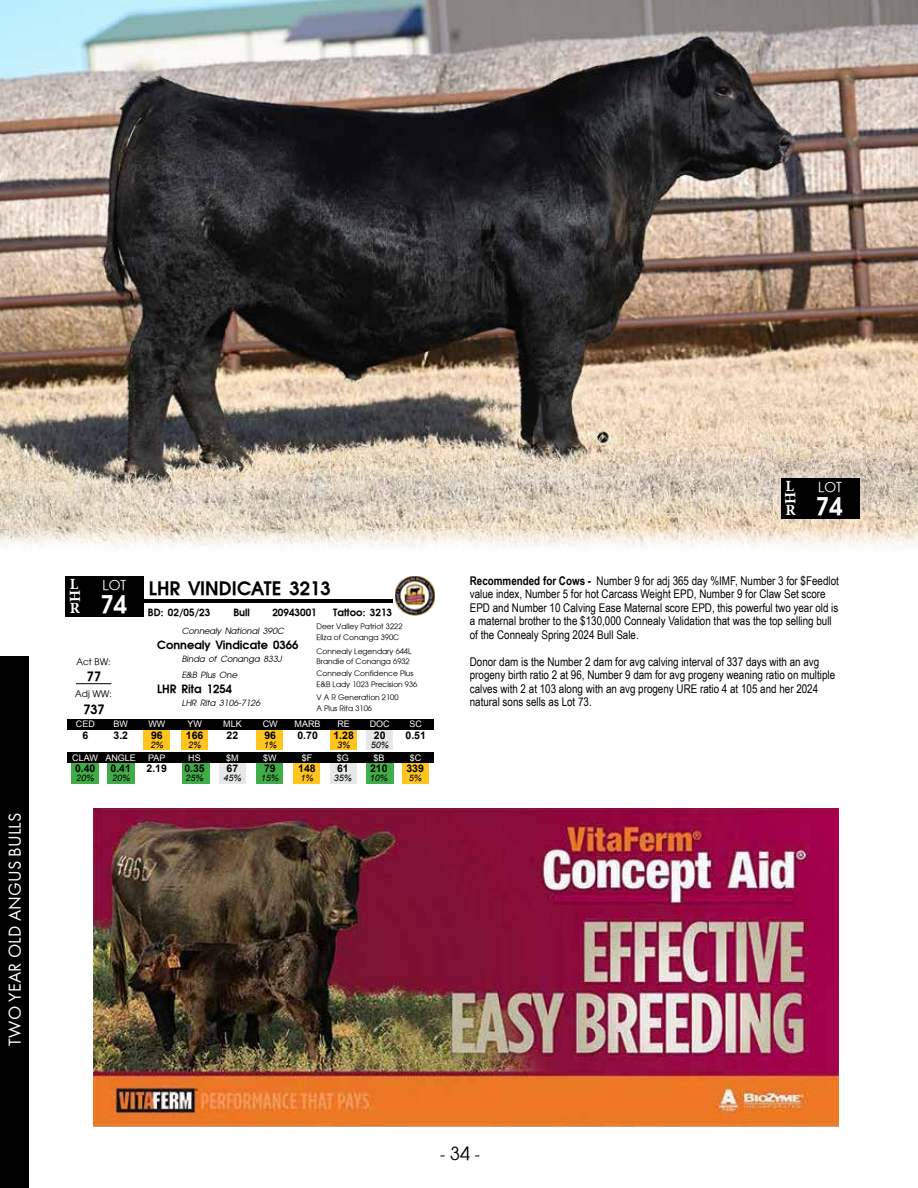
<style>
.page{position:relative;width:918px;height:1188px;background:#fff}
.page>*{position:absolute;margin:0;border:0;box-sizing:border-box;transform-origin:0 0}
.t1{font:25.5px "Moderne Demi";color:#fff}
.t2{font:19.5px "Moderne Demi";color:#000}
.t3{font:18px "Futura PT";letter-spacing:.01em;color:#fff}
.t4{font:18px "Minion Pro";color:#000}
.t5{font:700 15.6px/23.9px "Minion Pro";color:#fff}
.t6{font:13.5px "Moderne";color:#fff}
.t7{font:13.5px "Moderne Demi";color:#000}
.t8{font:12px/13.5px "Arial Narrow";color:#000}
.t9{font:12px "Moderne Demi";color:#000}
.t10{font:700 10.5px "Arial";color:#000}
.t11{font:10.5px "Moderne Demi";color:#000}
.t12{font:italic 9px "Moderne";color:#000}
.t13{font:9px "Arial";color:#fff}
.t14{font:italic 9px "Arial";color:#000}
.t15{font:9px "Moderne";color:#000}
.t16{font:7.5px "Moderne";color:#000}
.s1{font-weight:700}
.s2{font-family:"Moderne"}
</style>
<div class="page">
<img style="left:0;top:0;width:918px;height:548px">
<div style="left:256px;top:729px;width:27px;height:21px;background:#ffc41e"></div>
<div style="left:182px;top:763px;width:27px;height:21px;background:#41ad49"></div>
<div style="left:107px;top:763px;width:27px;height:21px;background:#41ad49"></div>
<div style="left:72px;top:763px;width:27px;height:21px;background:#41ad49"></div>
<div style="left:293px;top:763px;width:27px;height:21px;background:#ffc41e"></div>
<div style="left:330px;top:763px;width:27px;height:21px;background:#e6e7e8"></div>
<div style="left:366px;top:763px;width:27px;height:21px;background:#41ad49"></div>
<div style="left:402px;top:763px;width:27px;height:21px;background:#ffc41e"></div>
<div style="left:219px;top:763px;width:27px;height:21px;background:#e6e7e8"></div>
<div style="left:143px;top:729px;width:27px;height:21px;background:#ffc41e"></div>
<div style="left:330px;top:729px;width:27px;height:21px;background:#ffc41e"></div>
<div style="left:181px;top:729px;width:27px;height:21px;background:#ffc41e"></div>
<div style="left:256px;top:763px;width:27px;height:21px;background:#41ad49"></div>
<div style="left:366px;top:729px;width:27px;height:21px;background:#e6e7e8"></div>
<hr style="left:144px;top:599px;width:248px;height:4px;background:#000">
<div style="left:65px;top:576px;width:79px;height:41px;background:#000"></div>
<div style="left:781px;top:478px;width:79px;height:41px;background:#000"></div>
<div style="left:67px;top:719px;width:367px;height:10px;background:#000"></div>
<div style="left:67px;top:752px;width:367px;height:11px;background:#000"></div>
<hr style="left:76px;top:683px;width:35px;height:1px;background:#000">
<img style="left:396px;top:576px;width:39px;height:39px">
<div style="left:0;top:657px;width:28px;height:531px;background:#000"></div>
<img style="left:94px;top:808px;width:744px;height:319px">
<h3 class="t3" style="left:4px;top:1046px;width:234px;rotate:-90deg">TWO YEAR OLD ANGUS BULLS</h3>
<h3 class="t5" style="left:70px;top:572px;width:12px">L<br>R</h3>
<p class="t6" style="left:103px;top:577px;width:25px">LOT</p>
<h1 class="t1" style="left:100px;top:589px;width:29px">74</h1>
<h2 class="t2" style="left:149px;top:576px;width:183px">LHR VINDICATE 3213</h2>
<p class="t11" style="left:148px;top:606px;width:64px">BD: 02/05/23</p>
<p class="t11" style="left:233px;top:606px;width:18px">Bull</p>
<p class="t11" style="left:272px;top:606px;width:46px">20943001</p>
<p class="t11" style="left:333px;top:606px;width:60px">Tattoo: 3213</p>
<p class="t16" style="left:316px;top:621px;width:88px">Deer Valley Patriot 3222</p>
<p class="t16" style="left:316px;top:646px;width:97px">Connealy Legendary 644L</p>
<p class="t16" style="left:316px;top:669px;width:98px">Connealy Confidence Plus</p>
<p class="t16" style="left:316px;top:693px;width:84px">V A R Generation 2100</p>
<p class="t12" style="left:182px;top:626px;width:104px">Connealy National 390C</p>
<p class="t12" style="left:182px;top:670px;width:57px">E&amp;B Plus One</p>
<p class="t16" style="left:316px;top:632px;width:84px">Ellza of Conanga 390C</p>
<p class="t16" style="left:316px;top:657px;width:95px">Brandie of Conanga 6932</p>
<p class="t16" style="left:316px;top:680px;width:102px">E&amp;B Lady 1023 Precision 936</p>
<p class="t16" style="left:316px;top:703px;width:57px">A Plus Rita 3106</p>
<p class="t9" style="left:157px;top:637px;width:143px">Connealy Vindicate 0366</p>
<p class="t12" style="left:182px;top:654px;width:102px">Binda of Conanga 833J</p>
<p class="t12" style="left:182px;top:698px;width:80px">LHR Rita 3106-7126</p>
<p class="t15" style="left:76px;top:656px;width:36px">Act BW:</p>
<p class="t15" style="left:75px;top:688px;width:38px">Adj WW:</p>
<p class="t7" style="left:87px;top:668px;width:16px">77</p>
<p class="t7" style="left:83px;top:701px;width:23px">737</p>
<p class="t13" style="left:76px;top:718px;width:20px">CED</p>
<p class="t13" style="left:114px;top:718px;width:16px">BW</p>
<p class="t13" style="left:148px;top:718px;width:18px">WW</p>
<p class="t13" style="left:187px;top:718px;width:16px">YW</p>
<p class="t13" style="left:223px;top:718px;width:20px">MLK</p>
<p class="t13" style="left:263px;top:718px;width:16px">CW</p>
<p class="t13" style="left:295px;top:718px;width:28px">MARB</p>
<p class="t13" style="left:337px;top:718px;width:14px">RE</p>
<p class="t13" style="left:370px;top:718px;width:21px">DOC</p>
<p class="t13" style="left:409px;top:718px;width:14px">SC</p>
<p class="t10" style="left:75px;top:762px;width:22px">0.40</p>
<p class="t10" style="left:110px;top:762px;width:22px">0.41</p>
<p class="t10" style="left:147px;top:762px;width:22px">2.19</p>
<p class="t10" style="left:184px;top:762px;width:22px">0.35</p>
<p class="t10" style="left:227px;top:762px;width:13px">67</p>
<p class="t10" style="left:264px;top:762px;width:13px">79</p>
<p class="t10" style="left:298px;top:762px;width:19px">148</p>
<p class="t10" style="left:337px;top:762px;width:13px">61</p>
<p class="t10" style="left:370px;top:762px;width:19px">210</p>
<p class="t10" style="left:406px;top:762px;width:19px">339</p>
<p class="t9" style="left:157px;top:682px;width:76px">LHR Rita 1254</p>
<p class="t10" style="left:82px;top:728px;width:7px">6</p>
<p class="t10" style="left:114px;top:728px;width:16px">3.2</p>
<p class="t10" style="left:151px;top:728px;width:13px">96</p>
<p class="t10" style="left:186px;top:728px;width:19px">166</p>
<p class="t10" style="left:227px;top:728px;width:13px">22</p>
<p class="t10" style="left:264px;top:728px;width:13px">96</p>
<p class="t10" style="left:297px;top:728px;width:22px">0.70</p>
<p class="t10" style="left:333px;top:728px;width:22px">1.28</p>
<p class="t10" style="left:374px;top:728px;width:13px">20</p>
<p class="t10" style="left:406px;top:728px;width:22px">0.51</p>
<p class="t14" style="left:150px;top:739px;width:15px">2%</p>
<p class="t14" style="left:188px;top:739px;width:15px">2%</p>
<p class="t14" style="left:264px;top:739px;width:15px">1%</p>
<p class="t14" style="left:337px;top:739px;width:15px">3%</p>
<p class="t14" style="left:371px;top:739px;width:20px">50%</p>
<p class="t14" style="left:76px;top:772px;width:20px">20%</p>
<p class="t14" style="left:112px;top:772px;width:20px">20%</p>
<p class="t14" style="left:186px;top:772px;width:20px">25%</p>
<p class="t14" style="left:223px;top:772px;width:20px">45%</p>
<p class="t14" style="left:261px;top:772px;width:20px">15%</p>
<p class="t14" style="left:301px;top:772px;width:15px">1%</p>
<p class="t14" style="left:334px;top:772px;width:20px">35%</p>
<p class="t14" style="left:370px;top:772px;width:20px">10%</p>
<p class="t14" style="left:409px;top:772px;width:15px">5%</p>
<p class="t13" style="left:72px;top:752px;width:65px">CLAW ANGLE</p>
<p class="t13" style="left:148px;top:752px;width:19px">PAP</p>
<p class="t13" style="left:188px;top:752px;width:14px">HS</p>
<p class="t13" style="left:226px;top:752px;width:14px">$M</p>
<p class="t13" style="left:263px;top:752px;width:15px">$W</p>
<p class="t13" style="left:302px;top:752px;width:12px">$F</p>
<p class="t13" style="left:337px;top:752px;width:14px">$G</p>
<p class="t13" style="left:373px;top:752px;width:13px">$B</p>
<p class="t13" style="left:410px;top:752px;width:13px">$C</p>
<h3 class="t5" style="left:785px;top:474px;width:12px">L<br>R</h3>
<p class="t6" style="left:818px;top:479px;width:25px">LOT</p>
<h1 class="t1" style="left:816px;top:491px;width:29px">74</h1>
<p class="t8" style="left:470px;top:573px;width:371px"><span class="s1">Recommended for Cows -</span> Number 9 for adj 365 day %IMF, Number 3 for $Feedlot value index, Number 5 for hot Carcass Weight EPD, Number 9 for Claw Set score EPD and Number 10 Calving Ease Maternal score EPD, this powerful two year old is a maternal brother to the $130,000 Connealy Validation that was the top selling bull of the Connealy Spring 2024 Bull Sale.</p>
<p class="t8" style="left:470px;top:654px;width:367px">Donor dam is the Number 2 dam for avg calving interval of 337 days with an avg progeny birth ratio 2 at 96, Number 9 dam for avg progeny weaning ratio on multiple calves with 2 at 103 along with an avg progeny URE ratio 4 at 105 and her 2024 natural sons sells as Lot 73.</p>
<h3 class="t4" style="left:440px;top:1143px;width:42px">- <span class="s2">34</span> -</h3>
</div>
